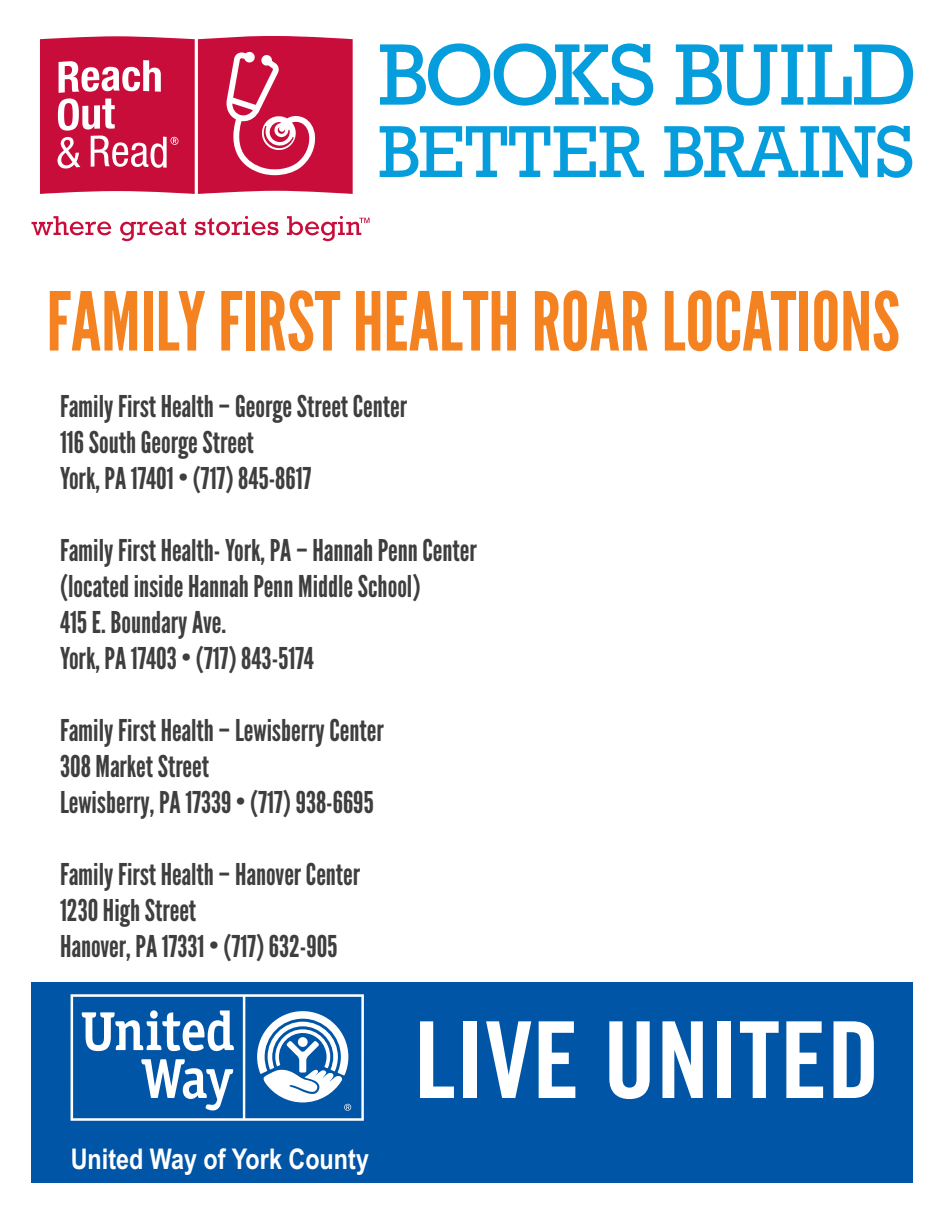
<style>
.page{position:relative;width:945px;height:1215px;background:#fff}
.page>*{position:absolute;margin:0;border:0;box-sizing:border-box;transform-origin:0 0}
.t1{font:81px "League Gothic";color:#f58220}
.t2{font:30px/36px "League Gothic";color:#3e3e3f}
.t3{font:700 28.5px "Arial Narrow";color:#fff}
</style>
<div class="page">
<svg style="left:40px;top:36px;width:313px;height:158px"></svg>
<svg style="left:31px;top:216px;width:80px;height:19px"></svg>
<svg style="left:120px;top:218px;width:66px;height:23px"></svg>
<svg style="left:195px;top:216px;width:83px;height:19px"></svg>
<svg style="left:287px;top:216px;width:83px;height:25px"></svg>
<svg style="left:380px;top:43px;width:273px;height:63px"></svg>
<svg style="left:676px;top:44px;width:237px;height:62px"></svg>
<svg style="left:380px;top:126px;width:264px;height:51px"></svg>
<svg style="left:664px;top:125px;width:248px;height:53px"></svg>
<div style="left:32px;top:982px;width:881px;height:202px;background:#0155a7"></div>
<svg style="left:420px;top:1021px;width:34px;height:77px"></svg>
<div style="left:464px;top:1021px;width:13px;height:77px;background:#fff"></div>
<svg style="left:486px;top:1021px;width:45px;height:77px"></svg>
<svg style="left:539px;top:1021px;width:36px;height:77px"></svg>
<svg style="left:609px;top:1021px;width:41px;height:78px"></svg>
<svg style="left:662px;top:1021px;width:41px;height:77px"></svg>
<div style="left:717px;top:1021px;width:14px;height:77px;background:#fff"></div>
<svg style="left:740px;top:1021px;width:39px;height:77px"></svg>
<svg style="left:786px;top:1021px;width:37px;height:77px"></svg>
<svg style="left:834px;top:1021px;width:40px;height:77px"></svg>
<svg style="left:71px;top:995px;width:293px;height:126px"></svg>
<h1 class="t1" style="left:47px;top:273px;width:855px">FAMILY FIRST HEALTH ROAR LOCATIONS</h1>
<p class="t2" style="left:60px;top:388px;width:349px">Family First Health – George Street Center<br>116 South George Street<br>York, PA 17401 • (717) 845-8617</p>
<p class="t2" style="left:60px;top:532px;width:418px">Family First Health- York, PA – Hannah Penn Center (located inside Hannah Penn Middle School)<br>415 E. Boundary Ave.<br>York, PA 17403 • (717) 843-5174</p>
<p class="t2" style="left:60px;top:712px;width:325px">Family First Health – Lewisberry Center<br>308 Market Street<br>Lewisberry, PA 17339 • (717) 938-6695</p>
<p class="t2" style="left:60px;top:856px;width:302px">Family First Health – Hanover Center<br>1230 High Street<br>Hanover, PA 17331 • (717) 632-905</p>
<p class="t3" style="left:71px;top:1137px;width:300px">United Way of York County</p>
</div>
